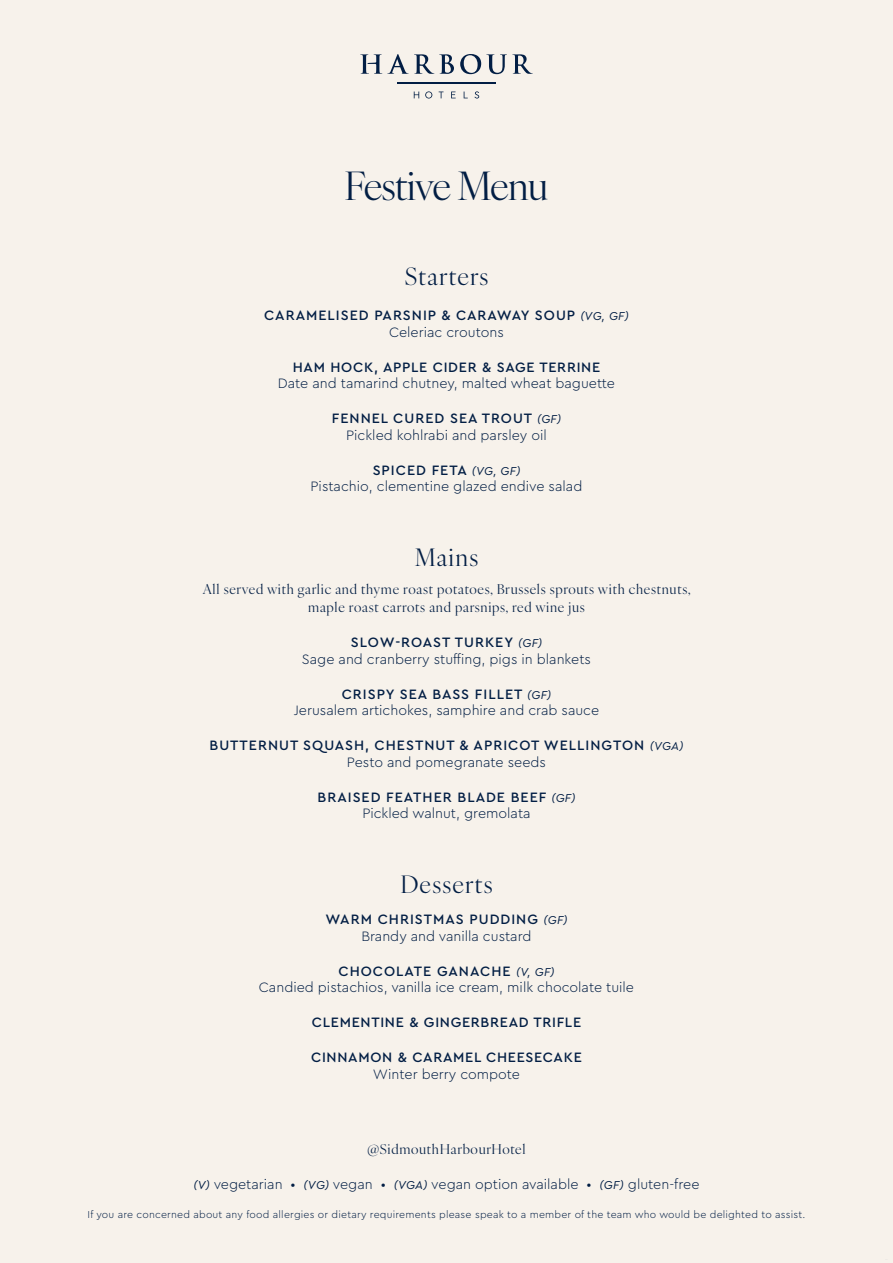
<style>
.page{position:relative;width:893px;height:1263px;background:#f7f2eb}
.page>*{position:absolute;margin:0;border:0;box-sizing:border-box;transform-origin:0 0}
.t1{font:39px "Ivy Ora Display";letter-spacing:-.02em;color:#021e44}
.Section{font:24px "Ivy Ora Display";letter-spacing:.05em;color:#021e44}
.Dish__description{font:24px "Ivy Ora Display";letter-spacing:.05em;color:#021e44}
.Dish__description__ALLERGEN{font:300 14.25px/16.5px "Cera Pro";color:#021e44;text-align:center}
.Dish__description__ALLERGEN-2{font:500 14.25px/16.5px "Cera";letter-spacing:.07em;color:#021e44;text-align:center}
.Dish__description-2{font:300 14.25px/16.5px "Cera Pro";color:#021e44;text-align:center}
.Dish__description-3{font:500 14.25px/16.5px "Cera Pro";letter-spacing:.05em;color:#021e44;text-align:center}
.Dish__description__ALLERGEN-3{font:13.5px/18px "Ivy Ora Display";letter-spacing:.05em;color:#021e44;text-align:center}
.Dish__description-4{font:13.5px "Ivy Ora Display";letter-spacing:.05em;color:#021e44}
.Dish__description-5{font:300 10.5px "Cera Pro";letter-spacing:.02em;color:#021e44}
.s1{font-family:"Cera Pro";font-weight:400;font-style:italic;font-size:12px}
.s2{font-family:"Cera Pro";font-weight:300}
.s3{font-weight:500}
.s4{font-family:"Cera";font-weight:500}
.s5{font-weight:400;font-style:italic;font-size:12px}
.s6{font-weight:300}
</style>
<div class="page">
<hr style="left:397px;top:82px;width:99px;height:1px;background:#021e44">
<svg style="left:460px;top:54px;width:73px;height:20px"></svg>
<svg style="left:360px;top:54px;width:94px;height:20px"></svg>
<svg style="left:414px;top:92px;width:5px;height:6px"></svg>
<svg style="left:425px;top:91px;width:7px;height:8px"></svg>
<svg style="left:439px;top:92px;width:4px;height:6px"></svg>
<svg style="left:451px;top:92px;width:5px;height:6px"></svg>
<svg style="left:474px;top:91px;width:5px;height:8px"></svg>
<p class="t1" style="left:345px;top:156px;width:205px">Festive Menu</p>
<p class="Dish__description" style="left:405px;top:258px;width:85px">Starters</p>
<p class="Dish__description__ALLERGEN-2" style="left:264px;top:307px;width:366px">CARAMELISED PARSNIP &amp; CARAWAY SOUP <span class="s1">(VG, GF)<br></span><span class="s2">Celeriac croutons</span></p>
<p class="Dish__description-2" style="left:278px;top:358px;width:339px"><span class="s3">HAM HOCK, APPLE CIDER &amp; SAGE TERRINE<br></span>Date and tamarind chutney, malted wheat baguette</p>
<p class="Dish__description__ALLERGEN" style="left:332px;top:410px;width:231px"><span class="s4">FENNEL CURED SEA TROUT</span> <span class="s5">(GF)<br></span>Pickled kohlrabi and parsley oil</p>
<p class="Dish__description__ALLERGEN" style="left:311px;top:461px;width:273px"><span class="s4">SPICED FETA</span> <span class="s5">(VG, GF)<br></span>Pistachio, clementine glazed endive salad</p>
<p class="Section" style="left:415px;top:540px;width:65px">Mains</p>
<p class="Dish__description__ALLERGEN-3" style="left:203px;top:579px;width:489px">All served with garlic and thyme roast potatoes, Brussels sprouts with chestnuts, maple roast carrots and parsnips, red wine jus</p>
<p class="Dish__description__ALLERGEN" style="left:302px;top:633px;width:291px"><span class="s4">SLOW-ROAST TURKEY</span> <span class="s5">(GF)<br></span>Sage and cranberry stuffing, pigs in blankets</p>
<p class="Dish__description__ALLERGEN" style="left:294px;top:685px;width:307px"><span class="s4">CRISPY SEA BASS FILLET</span> <span class="s5">(GF)<br></span>Jerusalem artichokes, samphire and crab sauce</p>
<p class="Dish__description__ALLERGEN-2" style="left:210px;top:736px;width:475px">BUTTERNUT SQUASH, CHESTNUT &amp; APRICOT WELLINGTON <span class="s1">(VGA)<br></span><span class="s2">Pesto and pomegranate seeds</span></p>
<p class="Dish__description__ALLERGEN-2" style="left:318px;top:788px;width:259px">BRAISED FEATHER BLADE BEEF <span class="s1">(GF)<br></span><span class="s2">Pickled walnut, gremolata</span></p>
<p class="Section" style="left:400px;top:866px;width:94px">Desserts</p>
<p class="Dish__description__ALLERGEN" style="left:325px;top:910px;width:244px"><span class="s4">WARM CHRISTMAS PUDDING</span> <span class="s5">(GF)<br></span>Brandy and vanilla custard</p>
<p class="Dish__description__ALLERGEN" style="left:259px;top:962px;width:377px"><span class="s4">CHOCOLATE GANACHE</span> <span class="s5">(V, GF)<br></span>Candied pistachios, vanilla ice cream, milk chocolate tuile</p>
<p class="Dish__description-3" style="left:312px;top:1013px;width:271px">CLEMENTINE &amp; GINGERBREAD TRIFLE</p>
<p class="Dish__description-3" style="left:311px;top:1048px;width:272px">CINNAMON &amp; CARAMEL CHEESECAKE<br><span class="s6">Winter berry compote</span></p>
<p class="Dish__description-4" style="left:367px;top:1138px;width:159px">@SidmouthHarbourHotel</p>
<p class="Dish__description-2" style="left:193px;top:1175px;width:507px"><span class="s5">(V)</span> vegetarian • <span class="s5">(VG)</span> vegan • <span class="s5">(VGA)</span> vegan option available • <span class="s5">(GF)</span> gluten-free</p>
<p class="Dish__description-5" style="left:88px;top:1207px;width:719px">If you are concerned about any food allergies or dietary requirements please speak to a member of the team who would be delighted to assist.</p>
</div>
